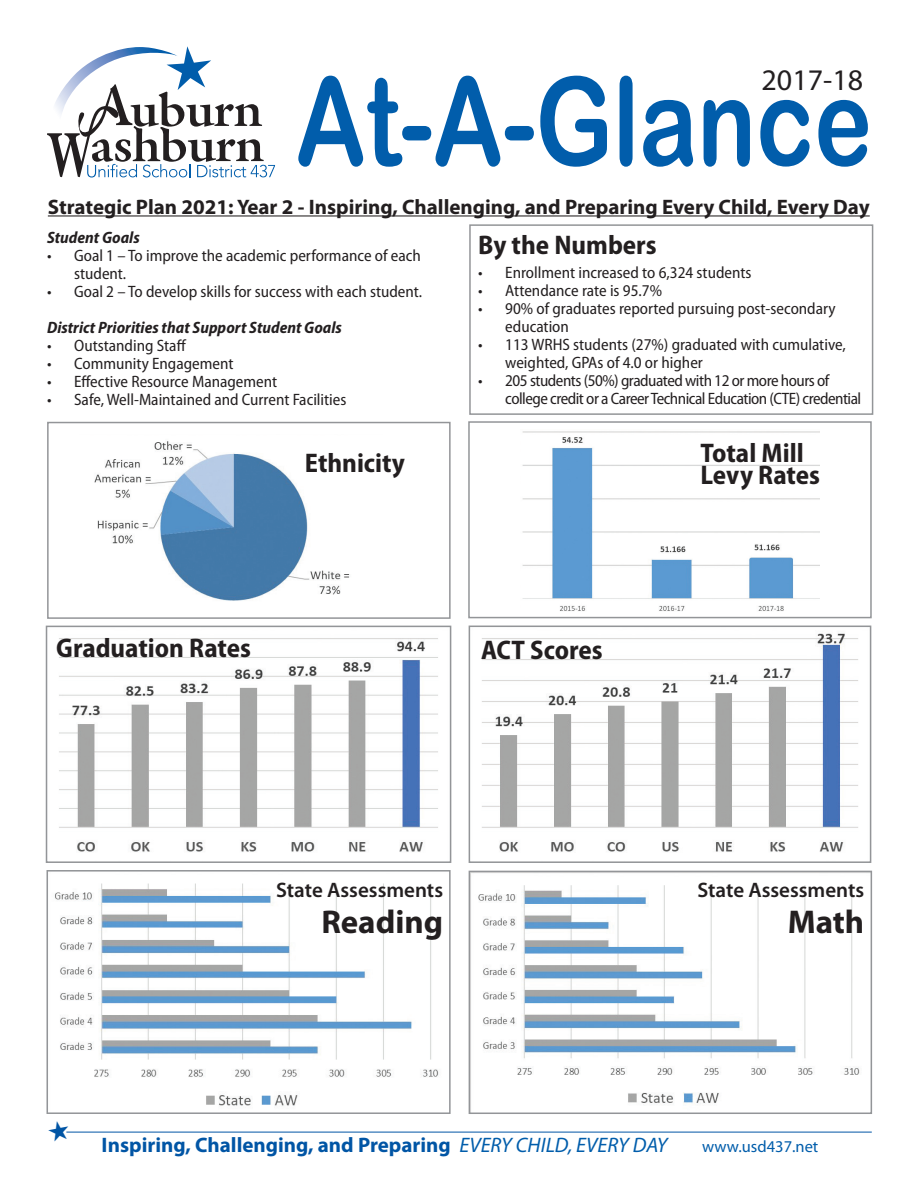
<style>
.page{position:relative;width:918px;height:1188px;background:#fff}
.page>*{position:absolute;margin:0;border:0;box-sizing:border-box;transform-origin:0 0}
.Body_Text{font:123px "Arial Rounded MT Bold";color:#015dab;scale:.79 1}
.Paragraph_Style_1{font:700 33px "Myriad Pro";color:#231f20}
.Body_Text-2{font:30px "Myriad Pro";color:#231f20}
.Paragraph_Style_1-2{font:700 semi-condensed 27px/22.5px "Myriad Pro";color:#231f20}
.Subheadings{font:700 21px "Myriad Pro";color:#231f20}
.t1{font:700 21px "Myriad Pro";color:#0155a5}
.Paragraph_Style_1-3{font:600 21px "Myriad Pro";color:#231f20}
.t2{font:semi-condensed 16.5px/18px "Myriad Pro";color:#231f20}
.t3{font:semi-condensed 16.5px/18px "Myriad Pro";letter-spacing:-.03em;color:#231f20}
.sidebar_text{font:italic 700 semi-condensed 16.5px "Myriad Pro";color:#231f20}
.t4{font:16.5px "Myriad Pro";color:#015dab}
.s1{font-weight:400;font-style:italic;color:#015dab}
</style>
<div class="page">
<hr style="left:66px;top:1132px;width:806px;height:1px;background:#0155a5">
<img style="left:94px;top:441px;width:256px;height:160px">
<img style="left:522px;top:431px;width:297px;height:180px">
<svg style="left:47px;top:46px;width:228px;height:132px"></svg>
<hr style="left:48px;top:215px;width:822px;height:1px;background:#231f20">
<img style="left:482px;top:633px;width:376px;height:219px">
<div style="left:469px;top:626px;width:402px;height:237px;border:2px solid #939598"></div>
<img style="left:59px;top:638px;width:379px;height:214px">
<div style="left:46px;top:626px;width:405px;height:237px;border:2px solid #939598"></div>
<img style="left:54px;top:883px;width:385px;height:223px">
<div style="left:46px;top:870px;width:405px;height:244px;border:2px solid #939598"></div>
<img style="left:478px;top:885px;width:382px;height:220px">
<div style="left:469px;top:871px;width:403px;height:243px;border:2px solid #939598"></div>
<div style="left:47px;top:422px;width:404px;height:197px;border:2px solid #939598"></div>
<div style="left:469px;top:224px;width:404px;height:191px;border:2px solid #939598"></div>
<div style="left:468px;top:421px;width:404px;height:197px;border:2px solid #939598"></div>
<p class="Body_Text-2" style="left:762px;top:61px;width:103px">2017-18</p>
<p class="Body_Text" style="left:296px;top:49px;width:731px">At-A-Glance</p>
<p class="Subheadings" style="left:48px;top:193px;width:823px">Strategic Plan 2021: Year 2 - Inspiring, Challenging, and Preparing Every Child, Every Day</p>
<p class="sidebar_text" style="left:47px;top:228px;width:94px">Student Goals</p>
<p class="t2" style="left:74px;top:247px;width:348px;text-indent:-27px">• Goal 1 – To improve the academic performance of each student.</p>
<p class="t2" style="left:47px;top:283px;width:377px">• Goal 2 – To develop skills for success with each student.</p>
<p class="sidebar_text" style="left:47px;top:318px;width:296px">District Priorities that Support Student Goals</p>
<p class="t2" style="left:47px;top:337px;width:141px">• Outstanding Staff</p>
<p class="t2" style="left:47px;top:355px;width:188px">• Community Engagement</p>
<p class="t2" style="left:47px;top:373px;width:232px">• Effective Resource Management</p>
<p class="t2" style="left:47px;top:391px;width:301px">• Safe, Well-Maintained and Current Facilities</p>
<p class="Paragraph_Style_1-2" style="left:305px;top:452px;width:101px">Ethnicity</p>
<p class="Paragraph_Style_1-2" style="left:478px;top:234px;width:180px">By the Numbers</p>
<p class="t2" style="left:478px;top:264px;width:275px">• Enrollment increased to 6,324 students</p>
<p class="t2" style="left:478px;top:282px;width:185px">• Attendance rate is 95.7%</p>
<p class="t2" style="left:505px;top:300px;width:332px;text-indent:-27px">• 90% of graduates reported pursuing post-secondary education</p>
<p class="t2" style="left:505px;top:336px;width:342px;text-indent:-27px">• 113 WRHS students (27%) graduated with cumulative, weighted, GPAs of 4.0 or higher</p>
<p class="t3" style="left:505px;top:372px;width:358px;text-indent:-27px">• 205 students (50%) graduated with 12 or more hours of college credit or a Career Technical Education (CTE) credential</p>
<p class="Paragraph_Style_1-2" style="left:700px;top:442px;width:121px">Total Mill<br>Levy Rates</p>
<p class="Paragraph_Style_1-2" style="left:56px;top:637px;width:196px">Graduation Rates</p>
<p class="Paragraph_Style_1-2" style="left:481px;top:639px;width:123px">ACT Scores</p>
<p class="Paragraph_Style_1-3" style="left:276px;top:876px;width:168px">State Assessments</p>
<p class="Paragraph_Style_1" style="left:321px;top:900px;width:123px">Reading</p>
<p class="Paragraph_Style_1-3" style="left:697px;top:877px;width:168px">State Assessments</p>
<p class="Paragraph_Style_1" style="left:788px;top:901px;width:78px">Math</p>
<p class="t1" style="left:102px;top:1132px;width:568px">Inspiring, Challenging, and Preparing <span class="s1">EVERY CHILD, EVERY DAY</span></p>
<p class="t4" style="left:702px;top:1137px;width:118px">www.usd437.net</p>
</div>
